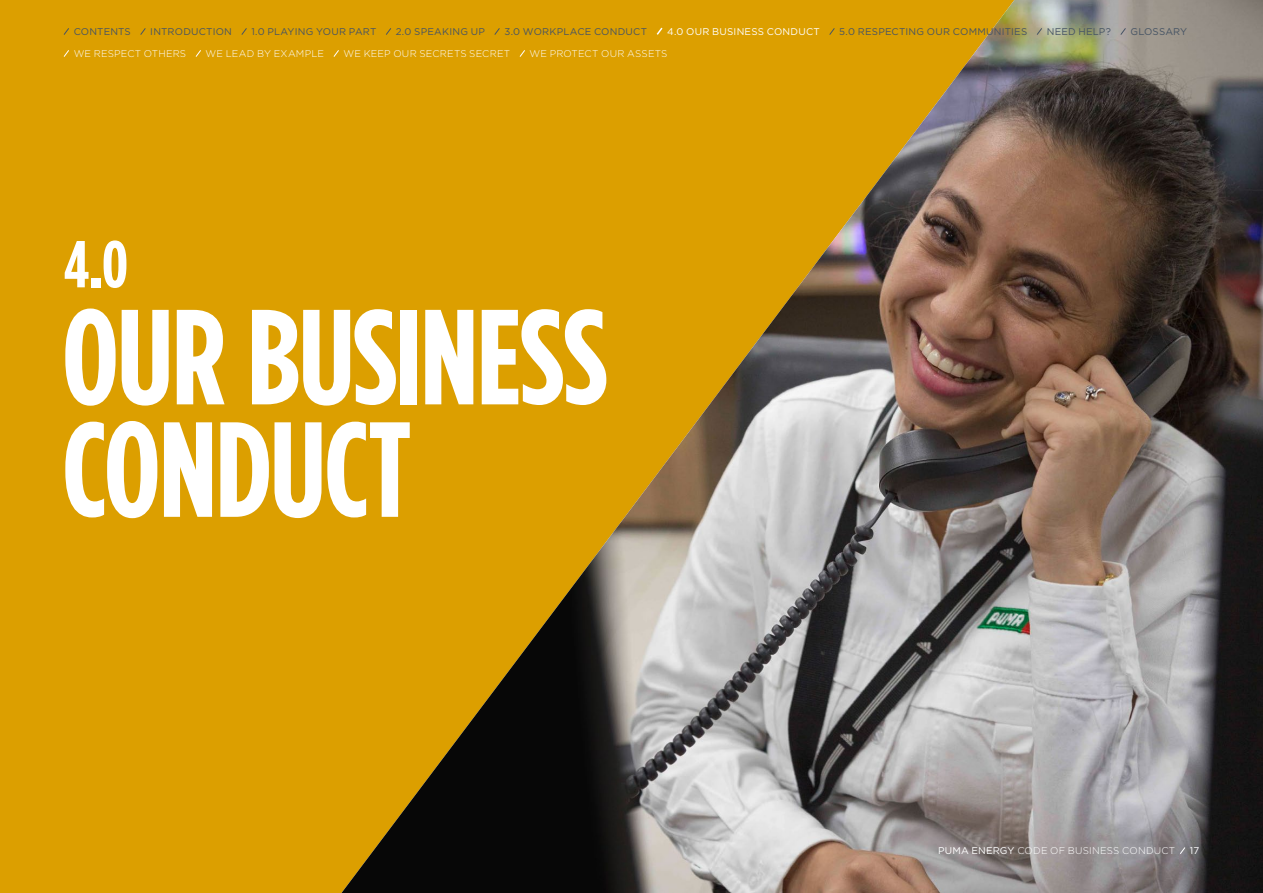
<style>
.page{position:relative;width:1263px;height:893px;background:#dc9f00}
.page>*{position:absolute;margin:0;border:0;box-sizing:border-box;transform-origin:0 0}
.t1{font:700 135px/112.5px "Gotham Condensed";letter-spacing:-.01em;color:#fff}
.t2{font:700 66px "Gotham Condensed";color:#fff}
.t3{font:9.75px "Gotham";letter-spacing:.02em;color:#455364}
.t4{font:300 9.75px "Gotham";letter-spacing:.02em;color:#fff}
.t5{font:9.75px "Gotham";letter-spacing:.025em;color:#fff}
.s1{font-weight:400}
</style>
<div class="page">
<img style="left:341px;top:0;width:922px;height:893px">
<svg style="left:63px;top:28px;width:6px;height:7px"></svg>
<svg style="left:140px;top:28px;width:6px;height:7px"></svg>
<svg style="left:241px;top:28px;width:6px;height:7px"></svg>
<svg style="left:385px;top:27px;width:7px;height:9px"></svg>
<svg style="left:494px;top:27px;width:6px;height:9px"></svg>
<svg style="left:655px;top:26px;width:9px;height:10px"></svg>
<svg style="left:829px;top:27px;width:6px;height:9px"></svg>
<svg style="left:1036px;top:27px;width:7px;height:9px"></svg>
<svg style="left:1120px;top:27px;width:6px;height:9px"></svg>
<svg style="left:63px;top:50px;width:6px;height:7px"></svg>
<svg style="left:195px;top:50px;width:6px;height:7px"></svg>
<svg style="left:333px;top:50px;width:6px;height:7px"></svg>
<svg style="left:519px;top:49px;width:7px;height:9px"></svg>
<svg style="left:1179px;top:847px;width:7px;height:8px"></svg>
<p class="t3" style="left:74px;top:25px;width:59px">CONTENTS</p>
<p class="t3" style="left:150px;top:25px;width:83px">INTRODUCTION</p>
<p class="t3" style="left:251px;top:25px;width:126px">1.0 PLAYING YOUR PART</p>
<p class="t3" style="left:396px;top:25px;width:91px">2.0 SPEAKING UP</p>
<p class="t3" style="left:504px;top:25px;width:144px">3.0 WORKPLACE CONDUCT</p>
<p class="t5" style="left:667px;top:25px;width:154px">4.0 OUR BUSINESS CONDUCT</p>
<p class="t3" style="left:839px;top:25px;width:189px">5.0 RESPECTING OUR COMMUNITIES</p>
<p class="t3" style="left:1047px;top:25px;width:66px">NEED HELP?</p>
<p class="t3" style="left:1130px;top:25px;width:58px">GLOSSARY</p>
<p class="t4" style="left:74px;top:47px;width:114px">WE RESPECT OTHERS</p>
<p class="t4" style="left:206px;top:47px;width:120px">WE LEAD BY EXAMPLE</p>
<p class="t4" style="left:344px;top:47px;width:168px">WE KEEP OUR SECRETS SECRET</p>
<p class="t4" style="left:530px;top:47px;width:139px">WE PROTECT OUR ASSETS</p>
<h2 class="t2" style="left:64px;top:225px;width:66px">4.0</h2>
<h1 class="t1" style="left:62px;top:300px;width:547px">OUR BUSINESS<br>CONDUCT</h1>
<p class="t4" style="left:938px;top:844px;width:239px"><span class="s1">PUMA ENERGY</span> CODE OF BUSINESS CONDUCT</p>
<p class="t5" style="left:1190px;top:844px;width:11px">17</p>
</div>
